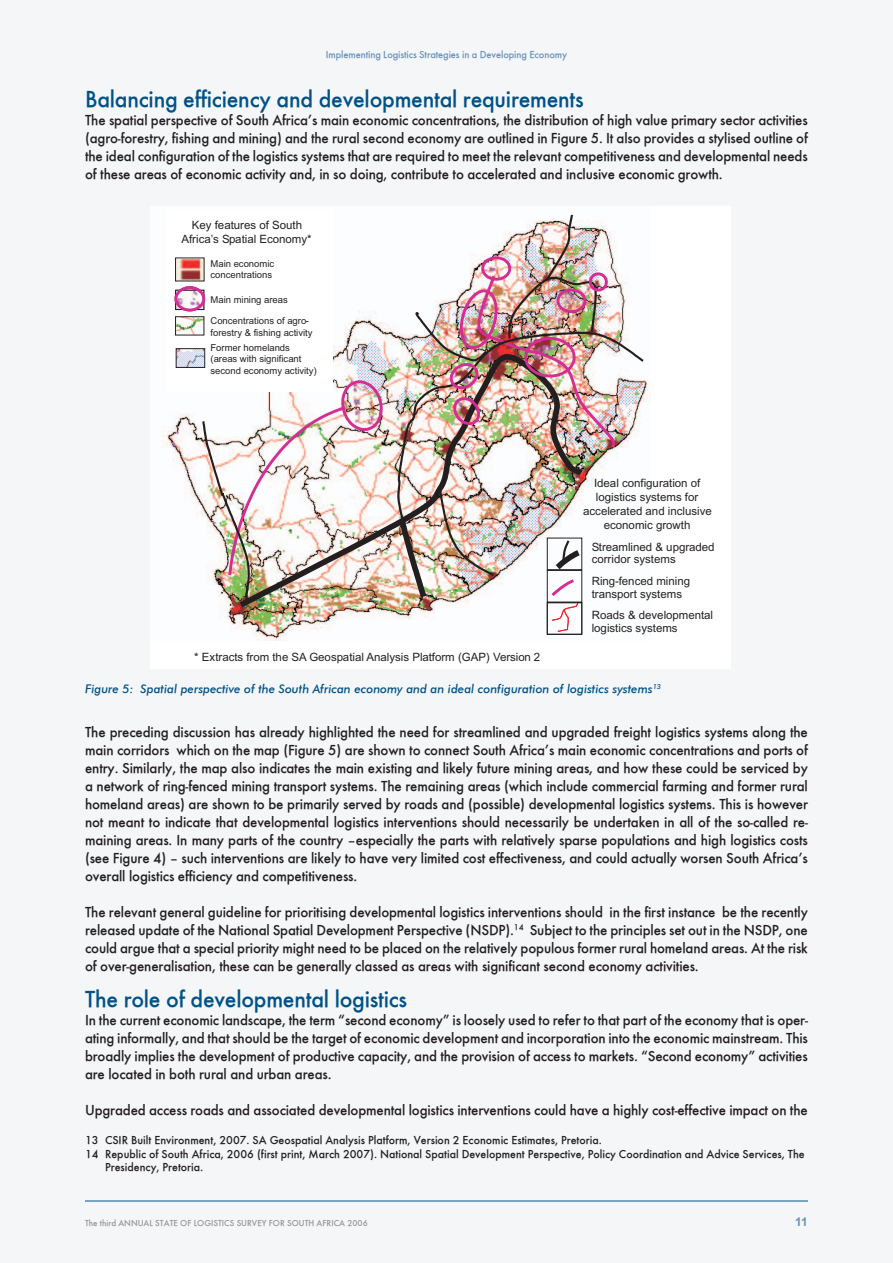
<style>
.page{position:relative;width:893px;height:1263px;background:#f5f6f8}
.page>*{position:absolute;margin:0;border:0;box-sizing:border-box;transform-origin:0 0}
.t1{font:500 24px "Futura Mac";letter-spacing:-.01em;color:#005187}
.t2{font:500 15px/18px "Futura Mac";letter-spacing:-.01em;color:#231f20;text-align:justify}
.t3{font:500 12px "Futura Mac";color:#231f20}
.t4{font:italic 500 12px "Futura";color:#005187}
.t5{font:700 12px "Arial";color:#6892bb}
.t6{font:11.4px/13.6px "Arial";color:#231f20}
.t7{font:500 10.5px "Futura Mac";letter-spacing:-.01em;color:#6892bb}
.t8{font:9.45px/11.2px "Arial";color:#231f20}
.t9{font:500 9px "Futura Mac";color:#939598}
</style>
<div class="page">
<hr style="left:85px;top:1200px;width:723px;height:1px;background:#005187">
<div style="left:151px;top:206px;width:580px;height:462px;background:#fff"></div>
<img style="left:162px;top:220px;width:488px;height:421px">
<img style="left:233px;top:531px;width:356px;height:81px">
<img style="left:575px;top:275px;width:71px;height:256px">
<img style="left:575px;top:255px;width:34px;height:178px">
<img style="left:201px;top:214px;width:374px;height:391px">
<div style="left:166px;top:209px;width:166px;height:183px;background:#fff"></div>
<svg style="left:174px;top:286px;width:32px;height:26px"></svg>
<img style="left:177px;top:318px;width:25px;height:15px">
<div style="left:175px;top:316px;width:29px;height:19px;border:1px solid #231f20"></div>
<img style="left:178px;top:350px;width:25px;height:16px">
<div style="left:176px;top:348px;width:29px;height:20px;border:1px solid #231f20"></div>
<img style="left:177px;top:260px;width:25px;height:19px">
<img style="left:395px;top:514px;width:36px;height:90px">
<div style="left:547px;top:538px;width:35px;height:32px;border:1px solid #231f20"></div>
<div style="left:547px;top:570px;width:35px;height:32px;border:1px solid #231f20"></div>
<svg style="left:548px;top:538px;width:38px;height:94px"></svg>
<div style="left:547px;top:602px;width:35px;height:33px;border:1px solid #231f20"></div>
<p class="t7" style="left:326px;top:48px;width:243px">Implementing Logistics Strategies in a Developing Economy</p>
<h1 class="t1" style="left:85px;top:85px;width:500px">Balancing efficiency and developmental requirements</h1>
<p class="t2" style="left:85px;top:111px;width:724px">The spatial perspective of South Africa’s main economic concentrations, the distribution of high value primary sector activities (agro-forestry, fishing and mining) and the rural second economy are outlined in Figure 5. It also provides a stylised outline of the ideal configuration of the logistics systems that are required to meet the relevant competitiveness and developmental needs of these areas of economic activity and, in so doing, contribute to accelerated and inclusive economic growth.</p>
<p class="t6" style="left:181px;top:219px;width:132px;text-align:center">Key features of South<br>Africa’s Spatial Economy*</p>
<p class="t8" style="left:210px;top:258px;width:65px">Main economic concentrations</p>
<p class="t8" style="left:211px;top:294px;width:79px">Main mining areas</p>
<p class="t8" style="left:211px;top:316px;width:104px">Concentrations of agro&shy;forestry &amp; fishing activity</p>
<p class="t8" style="left:210px;top:342px;width:108px">Former homelands (areas with significant second economy activity)</p>
<p class="t6" style="left:583px;top:477px;width:130px;text-align:center">Ideal configuration of logistics systems for accelerated and inclusive economic growth</p>
<p class="t6" style="left:592px;top:541px;width:124px;line-height:12.5px">Streamlined &amp; upgraded corridor systems</p>
<p class="t6" style="left:592px;top:575px;width:100px;line-height:12.3px">Ring-fenced mining transport systems</p>
<p class="t6" style="left:592px;top:609px;width:123px;line-height:12.3px">Roads &amp; developmental logistics systems</p>
<p class="t6" style="left:194px;top:651px;width:347px">* Extracts from the SA Geospatial Analysis Platform (GAP) Version 2</p>
<p class="t4" style="left:85px;top:682px;width:577px">Figure 5: Spatial perspective of the South African economy and an ideal configuration of logistics systems<sup>13</sup></p>
<p class="t2" style="left:85px;top:723px;width:724px">The preceding discussion has already highlighted the need for streamlined and upgraded freight logistics systems along the main corridors which on the map (Figure 5) are shown to connect South Africa’s main economic concentrations and ports of entry. Similarly, the map also indicates the main existing and likely future mining areas, and how these could be serviced by a network of ring-fenced mining transport systems. The remaining areas (which include commercial farming and former rural homeland areas) are shown to be primarily served by roads and (possible) developmental logistics systems. This is however not meant to indicate that developmental logistics interventions should necessarily be undertaken in all of the so-called re&shy;maining areas. In many parts of the country –especially the parts with relatively sparse populations and high logistics costs (see Figure 4) – such interventions are likely to have very limited cost effectiveness, and could actually worsen South Africa’s overall logistics efficiency and competitiveness.</p>
<p class="t2" style="left:85px;top:903px;width:724px">The relevant general guideline for prioritising developmental logistics interventions should in the first instance be the recently released update of the National Spatial Development Perspective (NSDP).<sup>14</sup> Subject to the principles set out in the NSDP, one could argue that a special priority might need to be placed on the relatively populous former rural homeland areas. At the risk of over-generalisation, these can be generally classed as areas with significant second economy activities.</p>
<h1 class="t1" style="left:85px;top:985px;width:324px">The role of developmental logistics</h1>
<p class="t2" style="left:85px;top:1011px;width:724px">In the current economic landscape, the term “second economy” is loosely used to refer to that part of the economy that is oper&shy;ating informally, and that should be the target of economic development and incorporation into the economic mainstream. This broadly implies the development of productive capacity, and the provision of access to markets. “Second economy” activities are located in both rural and urban areas.</p>
<p class="t2" style="left:85px;top:1101px;width:724px">Upgraded access roads and associated developmental logistics interventions could have a highly cost-effective impact on the</p>
<p class="t3" style="left:85px;top:1133px;width:518px">13 CSIR Built Environment, 2007. SA Geospatial Analysis Platform, Version 2 Economic Estimates, Pretoria.</p>
<p class="t3" style="left:85px;top:1147px;width:721px">14 Republic of South Africa, 2006 (first print, March 2007). National Spatial Development Perspective, Policy Coordination and Advice Services, The</p>
<p class="t3" style="left:105px;top:1160px;width:100px">Presidency, Pretoria.</p>
<p class="t9" style="left:85px;top:1218px;width:284px">The third ANNUAL STATE OF LOGISTICS SURVEY FOR SOUTH AFRICA 2006</p>
<p class="t5" style="left:795px;top:1214px;width:14px">11</p>
</div>
